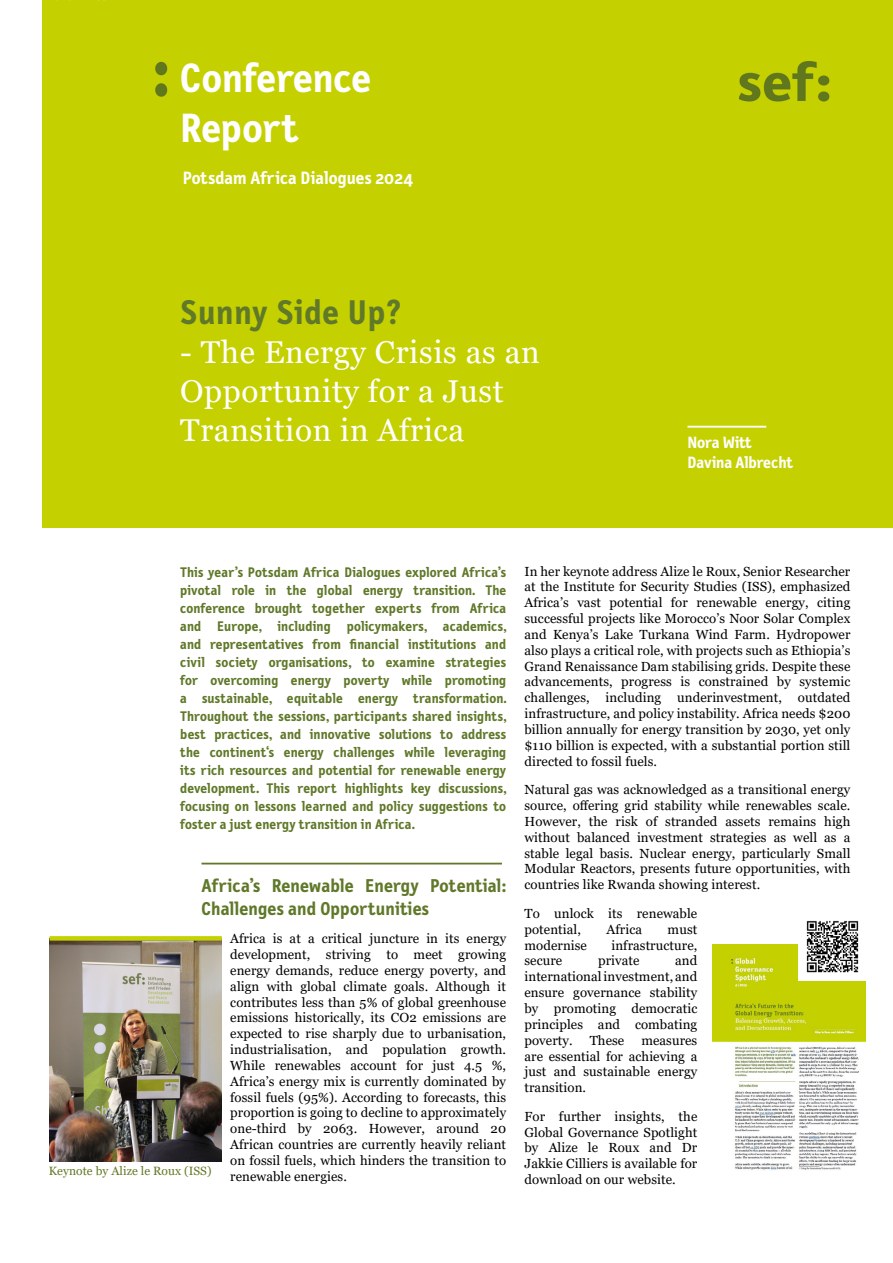
<style>
.page{position:relative;width:893px;height:1263px;background:#fff}
.page>*{position:absolute;margin:0;border:0;box-sizing:border-box;transform-origin:0 0}
.t1{font:700 41.25px/49.5px "Letter Gothic Text OT";color:#fff}
.t2{font:700 34.5px "Letter Gothic Text OT";letter-spacing:.02em;color:#607829}
.t3{font:31.5px/39px "Georgia";letter-spacing:.02em;color:#fff}
.GGS_Überschrift{font:700 18.75px/23px "Letter Gothic Text OT";letter-spacing:.005em;color:#607829}
.t4{font:700 18px "Letter Gothic Text OT";color:#fff}
.t5{font:700 16.5px "Letter Gothic Text OT";letter-spacing:-.01em;color:#fff}
.GGS_Vorspann{font:700 14.1px/18px "Letter Gothic Text OT";letter-spacing:.01em;color:#607829;text-align:justify}
.GGS_Fließtext{font:13.2px/15.9px "Georgia";letter-spacing:.005em;color:#000;text-align:justify}
.Unterschrift_Bild{font:12px "Georgia";letter-spacing:.005em;color:#617923}
</style>
<div class="page">
<div style="left:43px;top:0;width:850px;height:527px;background:#c4d000"></div>
<img style="left:740px;top:62px;width:90px;height:40px">
<img style="left:155px;top:61px;width:13px;height:36px">
<hr style="left:201px;top:863px;width:301px;height:1px;background:#607829">
<hr style="left:687px;top:426px;width:79px;height:2px;background:#fff">
<img style="left:712px;top:944px;width:153px;height:227px">
<img style="left:798px;top:920px;width:67px;height:60px">
<img style="left:50px;top:941px;width:172px;height:220px">
<div style="left:50px;top:936px;width:172px;height:5px;background:#c3d200"></div>
<p class="t1" style="left:180px;top:54px;width:193px">Conference<br>Report</p>
<p class="t4" style="left:183px;top:167px;width:232px">Potsdam Africa Dialogues 2024</p>
<p class="t2" style="left:180px;top:292px;width:222px">Sunny Side Up?</p>
<p class="t3" style="left:180px;top:333px;width:361px">- The Energy Crisis as an<br>Opportunity for a Just<br>Transition in Africa</p>
<p class="t5" style="left:687px;top:432px;width:66px">Nora Witt</p>
<p class="t5" style="left:687px;top:452px;width:107px">Davina Albrecht</p>
<p class="GGS_Vorspann" style="left:180px;top:563px;width:328px">This year’s Potsdam Africa Dialogues explored Africa’s pivotal role in the global energy transition. The conference brought together experts from Africa and Europe, including policymakers, academics, and representatives from financial institutions and civil society organisations, to examine strategies for overcoming energy poverty while promoting a sustainable, equitable energy transformation.<br>Throughout the sessions, participants shared insights, best practices, and innovative solutions to address the continent‘s energy challenges while leveraging its rich resources and potential for renewable energy development. This report highlights key discussions, focusing on lessons learned and policy suggestions to foster a just energy transition in Africa.</p>
<p class="GGS_Überschrift" style="left:201px;top:874px;width:307px">Africa’s Renewable Energy Potential:<br>Challenges and Opportunities</p>
<p class="GGS_Fließtext" style="left:230px;top:931px;width:277px">Africa is at a critical juncture in its energy development, striving to meet growing energy demands, reduce energy poverty, and align with global climate goals. Although it contributes less than 5% of global greenhouse emissions historically, its CO2 emissions are expected to rise sharply due to urbanisation, industrialisation, and population growth.<br>While renewables account for just 4.5 %, Africa’s energy mix is currently dominated by fossil fuels (95%). According to forecasts, this proportion is going to decline to approximately one-third by 2063. However, around 20<br>African countries are currently heavily reliant on fossil fuels, which hinders the transition to renewable energies.</p>
<p class="Unterschrift_Bild" style="left:49px;top:1163px;width:164px">Keynote by Alize le Roux (ISS)</p>
<p class="GGS_Fließtext" style="left:524px;top:563px;width:327px">In her keynote address Alize le Roux, Senior Researcher at the Institute for Security Studies (ISS), emphasized Africa’s vast potential for renewable energy, citing successful projects like Morocco’s Noor Solar Complex and Kenya’s Lake Turkana Wind Farm. Hydropower also plays a critical role, with projects such as Ethiopia’s Grand Renaissance Dam stabilising grids. Despite these advancements, progress is constrained by systemic challenges, including underinvestment, outdated infrastructure, and policy instability. Africa needs $200 billion annually for energy transition by 2030, yet only $110 billion is expected, with a substantial portion still directed to fossil fuels.</p>
<p class="GGS_Fließtext" style="left:524px;top:782px;width:327px">Natural gas was acknowledged as a transitional energy source, offering grid stability while renewables scale.<br>However, the risk of stranded assets remains high without balanced investment strategies as well as a stable legal basis. Nuclear energy, particularly Small Modular Reactors, presents future opportunities, with countries like Rwanda showing interest.</p>
<p class="GGS_Fließtext" style="left:524px;top:906px;width:174px">To unlock its renewable potential,</p>
<p class="GGS_Fließtext" style="left:607px;top:921px;width:37px">Africa</p>
<p class="GGS_Fließtext" style="left:668px;top:921px;width:31px">must</p>
<p class="GGS_Fließtext" style="left:524px;top:937px;width:64px">modernise</p>
<p class="GGS_Fließtext" style="left:611px;top:937px;width:87px">infrastructure,</p>
<p class="GGS_Fließtext" style="left:524px;top:953px;width:39px">secure</p>
<p class="GGS_Fließtext" style="left:598px;top:953px;width:43px">private</p>
<p class="GGS_Fließtext" style="left:524px;top:953px;width:174px;text-indent:151px">and international investment, and ensure governance stability by promoting democratic principles and combating poverty.</p>
<p class="GGS_Fließtext" style="left:590px;top:1032px;width:36px">These</p>
<p class="GGS_Fließtext" style="left:524px;top:1032px;width:174px;text-indent:117px">measures are essential for achieving a just and sustainable energy transition.</p>
<p class="GGS_Fließtext" style="left:524px;top:1108px;width:174px">For further insights, the Global Governance Spotlight by Alize le Roux and Dr Jakkie Cilliers is available for download on our website.</p>
</div>
